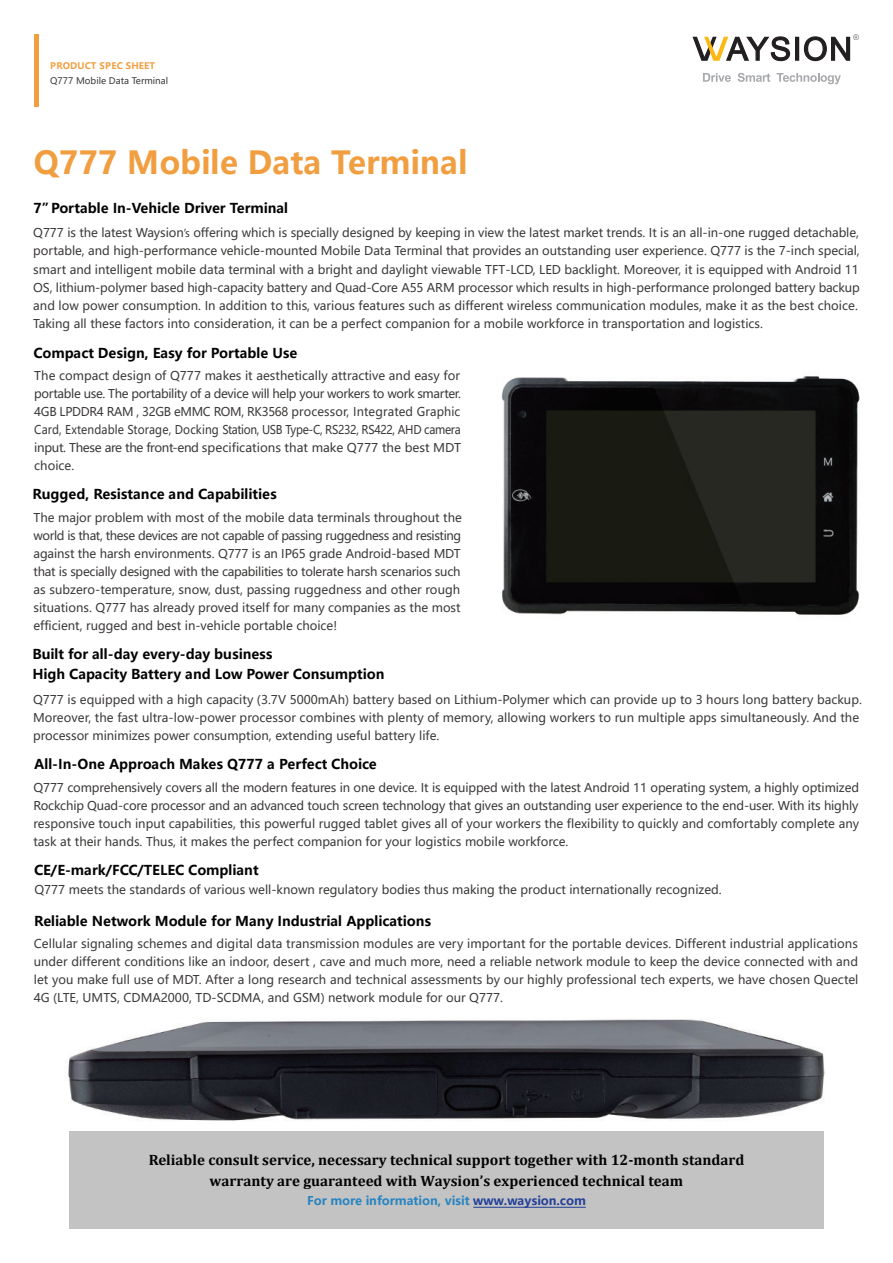
<style>
.page{position:relative;width:893px;height:1263px;background:#fff}
.page>*{position:absolute;margin:0;border:0;box-sizing:border-box;transform-origin:0 0}
.t1{font:700 31.5px "Microsoft Ya Hei";color:#f19e40}
.t2{font:700 15px/21.8px "Cambria";color:#030303;text-align:center}
.t3{font:700 13.5px/19.8px "Microsoft Ya Hei";color:#030303}
.t4{font:12px/18px "Microsoft Ya Hei";color:#3d3b3a}
.t5{font:700 12px "Microsoft Ya Hei";color:#2784c2}
.t6{font:9px "Microsoft Ya Hei";color:#3d3b3a}
.t7{font:700 9px "Microsoft Ya Hei";letter-spacing:.02em;color:#f19e40}
.s1{font-family:"Myriad Hebrew"}
.s2{color:#223f99}
</style>
<div class="page">
<img style="left:68px;top:1019px;width:757px;height:118px">
<img style="left:501px;top:376px;width:359px;height:239px">
<hr style="left:34px;top:34px;width:4px;height:72px;background:#f19e40">
<div style="left:69px;top:1131px;width:754px;height:98px;background:#c4c3c3"></div>
<hr style="left:795px;top:37px;width:4px;height:24px;background:#231f20">
<svg style="left:804px;top:34px;width:55px;height:27px"></svg>
<svg style="left:692px;top:36px;width:98px;height:25px"></svg>
<svg style="left:703px;top:73px;width:28px;height:9px"></svg>
<svg style="left:738px;top:73px;width:32px;height:9px"></svg>
<svg style="left:777px;top:73px;width:64px;height:11px"></svg>
<hr style="left:473px;top:1207px;width:113px;height:1px;background:#223f99">
<p class="t7" style="left:50px;top:59px;width:107px">PRODUCT SPEC SHEET</p>
<p class="t6" style="left:50px;top:75px;width:119px">Q777 Mobile Data Terminal</p>
<h1 class="t1" style="left:34px;top:141px;width:436px">Q777 Mobile Data Terminal</h1>
<p class="t3" style="left:34px;top:198px;width:256px">7”Portable In-Vehicle Driver Terminal</p>
<p class="t4" style="left:33px;top:224px;width:828px">Q777 is the latest Waysion<span class="s1">’s</span> offering which is specially designed by keeping in view the latest market trends. It is an all-in-one rugged detachable, portable, and high-performance vehicle-mounted Mobile Data Terminal that provides an outstanding user experience. Q777 is the 7-inch special, smart and intelligent mobile data terminal with a bright and daylight viewable TFT-LCD, LED backlight. Moreover, it is equipped with Android 11<br>OS, lithium-polymer based high-capacity battery and Quad-Core A55 ARM processor which results in high-performance prolonged battery backup and low power consumption. In addition to this, various features such as different wireless communication modules, make it as the best choice.<br>Taking all these factors into consideration, it can be a perfect companion for a mobile workforce in transportation and logistics.</p>
<p class="t3" style="left:34px;top:342px;width:265px">Compact Design, Easy for Portable Use</p>
<p class="t4" style="left:34px;top:366px;width:428px;text-align:justify">The compact design of Q777 makes it aesthetically attractive and easy for portable use. The portability of a device will help your workers to work smarter.<br>4GB LPDDR4 RAM , 32GB eMMC ROM, RK3568 processor, Integrated Graphic Card, Extendable Storage, Docking Station, USB Type-C, RS232, RS422, AHD camera input. These are the front-end specifications that make Q777 the best MDT choice.</p>
<p class="t3" style="left:32px;top:483px;width:246px">Rugged, Resistance and Capabilities</p>
<p class="t4" style="left:34px;top:508px;width:430px">The major problem with most of the mobile data terminals throughout the world is that, these devices are not capable of passing ruggedness and resisting against the harsh environments. Q777 is an IP65 grade Android-based MDT that is specially designed with the capabilities to tolerate harsh scenarios such as subzero-temperature, snow, dust, passing ruggedness and other rough situations. Q777 has already proved itself for many companies as the most efficient, rugged and best in-vehicle portable choice!</p>
<p class="t3" style="left:32px;top:643px;width:353px">Built for all-day every-day business<br>High Capacity Battery and Low Power Consumption</p>
<p class="t4" style="left:33px;top:690px;width:830px">Q777 is equipped with a high capacity (3.7V 5000mAh) battery based on Lithium-Polymer which can provide up to 3 hours long battery backup.<br>Moreover, the fast ultra-low-power processor combines with plenty of memory, allowing workers to run multiple apps simultaneously. And the processor minimizes power consumption, extending useful battery life.</p>
<p class="t3" style="left:34px;top:753px;width:344px">All-In-One Approach Makes Q777 a Perfect Choice</p>
<p class="t4" style="left:34px;top:778px;width:827px;text-align:justify">Q777 comprehensively covers all the modern features in one device. It is equipped with the latest Android 11 operating system, a highly optimized Rockchip Quad-core processor and an advanced touch screen technology that gives an outstanding user experience to the end-user. With its highly responsive touch input capabilities, this powerful rugged tablet gives all of your workers the flexibility to quickly and comfortably complete any task at their hands. Thus, it makes the perfect companion for your logistics mobile workforce.</p>
<p class="t3" style="left:34px;top:859px;width:226px">CE/E-mark/FCC/TELEC Compliant</p>
<p class="t4" style="left:34px;top:880px;width:689px">Q777 meets the standards of various well-known regulatory bodies thus making the product internationally recognized.</p>
<p class="t3" style="left:34px;top:911px;width:398px">Reliable Network Module for Many Industrial Applications</p>
<p class="t4" style="left:34px;top:935px;width:826px;text-align:justify">Cellular signaling schemes and digital data transmission modules are very important for the portable devices. Different industrial applications under different conditions like an indoor, desert , cave and much more, need a reliable network module to keep the device connected with and let you make full use of MDT. After a long research and technical assessments by our highly professional tech experts, we have chosen Quectel 4G (LTE, UMTS, CDMA2000, TD-SCDMA, and GSM) network module for our Q777.</p>
<p class="t2" style="left:149px;top:1148px;width:597px">Reliable consult service, necessary technical support together with 12-month standard warranty are guaranteed with Waysion’s experienced technical team</p>
<p class="t5" style="left:307px;top:1192px;width:280px">For more information, visit <span class="s2">www.waysion.com</span></p>
</div>
